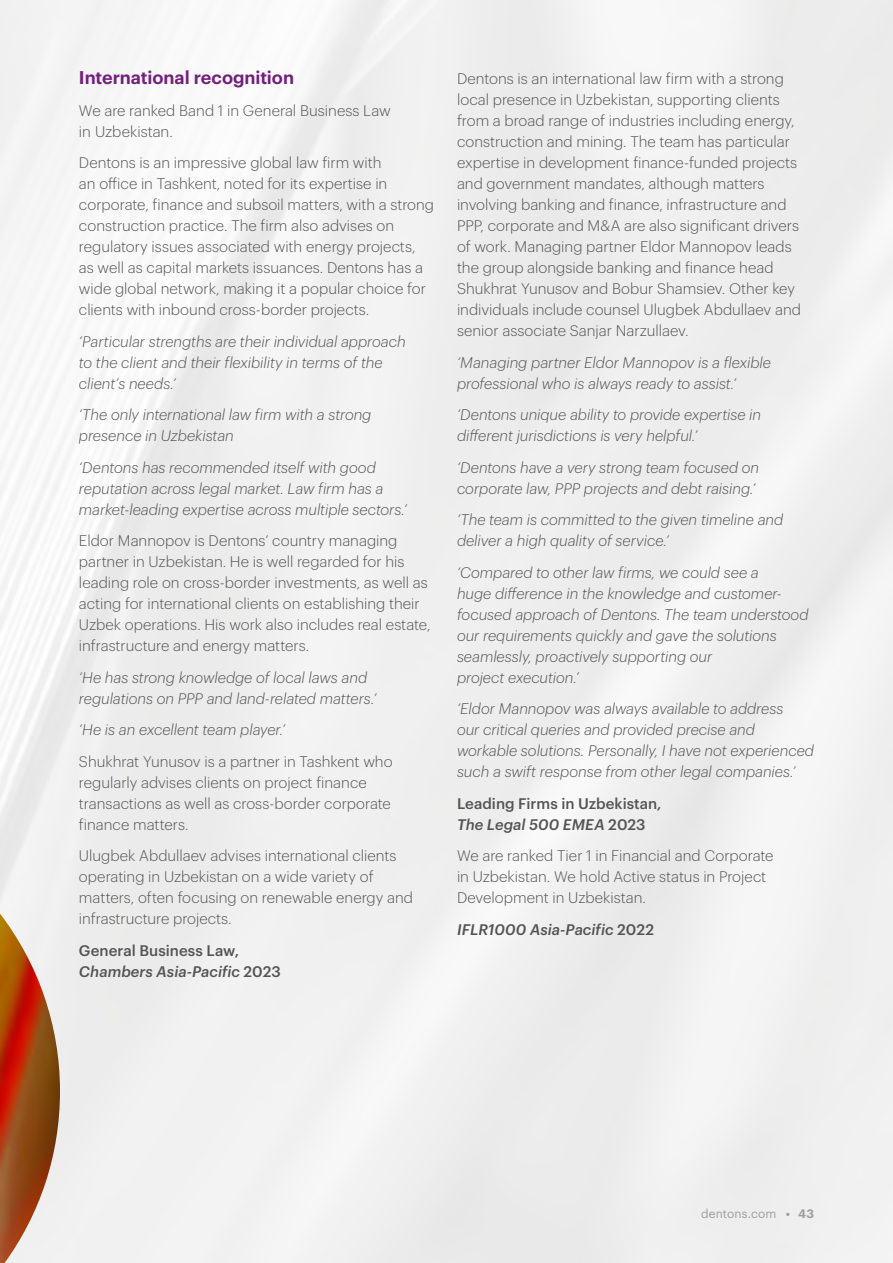
<style>
.page{position:relative;width:893px;height:1263px;background:#fff}
.page>*{position:absolute;margin:0;border:0;box-sizing:border-box;transform-origin:0 0}
.t1{font:600 18px "Dentons Sans";letter-spacing:-.005em;color:#73207d}
.t2{font:300 15px/21px "Dentons Sans";color:#555454}
.t3{font:italic 300 15px/21px "Dentons Sans";letter-spacing:-.005em;color:#555454}
.t4{font:500 15px/21px "Dentons Sans";letter-spacing:.005em;color:#555454}
.t5{font:italic 500 15px "Dentons Sans";color:#555454}
.t6{font:12px "Dentons Sans";letter-spacing:.01em;color:#9d9d9c}
.s1{font-style:italic}
.s2{font-style:normal}
.s3{font-weight:600}
</style>
<div class="page">
<img style="left:0;top:913px;width:60px;height:350px">
<p class="t1" style="left:79px;top:64px;width:217px">International recognition</p>
<p class="t2" style="left:79px;top:98px;width:313px">We are ranked Band 1 in General Business Law in Uzbekistan.</p>
<p class="t2" style="left:79px;top:151px;width:357px">Dentons is an impressive global law firm with<br>an office in Tashkent, noted for its expertise in corporate, finance and subsoil matters, with a strong construction practice. The firm also advises on regulatory issues associated with energy projects, as well as capital markets issuances. Dentons has a wide global network, making it a popular choice for clients with inbound cross-border projects.</p>
<p class="t3" style="left:79px;top:329px;width:328px">‘Particular strengths are their individual approach to the client and their flexibility in terms of the client’s needs.’</p>
<p class="t3" style="left:79px;top:403px;width:294px">‘The only international law firm with a strong presence in Uzbekistan</p>
<p class="t3" style="left:79px;top:455px;width:330px">‘Dentons has recommended itself with good reputation across legal market. Law firm has a market-leading expertise across multiple sectors.’</p>
<p class="t2" style="left:79px;top:529px;width:353px">Eldor Mannopov is Dentons’ country managing partner in Uzbekistan. He is well regarded for his leading role on cross-border investments, as well as acting for international clients on establishing their Uzbek operations. His work also includes real estate, infrastructure and energy matters.</p>
<p class="t3" style="left:79px;top:665px;width:299px">‘He has strong knowledge of local laws and regulations on PPP and land-related matters.’</p>
<p class="t3" style="left:79px;top:718px;width:208px">‘He is an excellent team player.’</p>
<p class="t2" style="left:79px;top:749px;width:315px">Shukhrat Yunusov is a partner in Tashkent who regularly advises clients on project finance transactions as well as cross-border corporate finance matters.</p>
<p class="t2" style="left:79px;top:844px;width:336px">Ulugbek Abdullaev advises international clients operating in Uzbekistan on a wide variety of matters, often focusing on renewable energy and infrastructure projects.</p>
<p class="t4" style="left:79px;top:938px;width:204px">General Business Law,<br><span class="s1">Chambers Asia-Pacific</span> 2023</p>
<p class="t2" style="left:457px;top:67px;width:346px">Dentons is an international law firm with a strong local presence in Uzbekistan, supporting clients from a broad range of industries including energy, construction and mining. The team has particular expertise in development finance-funded projects and government mandates, although matters involving banking and finance, infrastructure and PPP, corporate and M&amp;A are also significant drivers of work. Managing partner Eldor Mannopov leads the group alongside banking and finance head Shukhrat Yunusov and Bobur Shamsiev. Other key individuals include counsel Ulugbek Abdullaev and senior associate Sanjar Narzullaev.</p>
<p class="t3" style="left:457px;top:350px;width:315px">‘Managing partner Eldor Mannopov is a flexible professional who is always ready to assist.’</p>
<p class="t3" style="left:457px;top:403px;width:306px">‘Dentons unique ability to provide expertise in different jurisdictions is very helpful.’</p>
<p class="t3" style="left:457px;top:455px;width:304px">‘Dentons have a very strong team focused on corporate law, PPP projects and debt raising.’</p>
<p class="t3" style="left:457px;top:508px;width:328px">‘The team is committed to the given timeline and deliver a high quality of service.’</p>
<p class="t3" style="left:457px;top:560px;width:353px">‘Compared to other law firms, we could see a<br>huge difference in the knowledge and customer&shy;focused approach of Dentons. The team understood our requirements quickly and gave the solutions seamlessly, proactively supporting our<br>project execution.’</p>
<p class="t3" style="left:457px;top:697px;width:359px">‘Eldor Mannopov was always available to address<br>our critical queries and provided precise and workable solutions. Personally, I have not experienced such a swift response from other legal companies.’</p>
<p class="t4" style="left:457px;top:791px;width:206px">Leading Firms in Uzbekistan<span class="s1">,<br>The Legal 500 EMEA</span> 2023</p>
<p class="t2" style="left:457px;top:844px;width:318px">We are ranked Tier 1 in Financial and Corporate in Uzbekistan. We hold Active status in Project<br>Development in Uzbekistan.</p>
<p class="t5" style="left:457px;top:918px;width:199px">IFLR1000 Asia-Pacific <span class="s2">2022</span></p>
<p class="t6" style="left:701px;top:1205px;width:114px">dentons.com <span class="s3">• 43</span></p>
</div>
